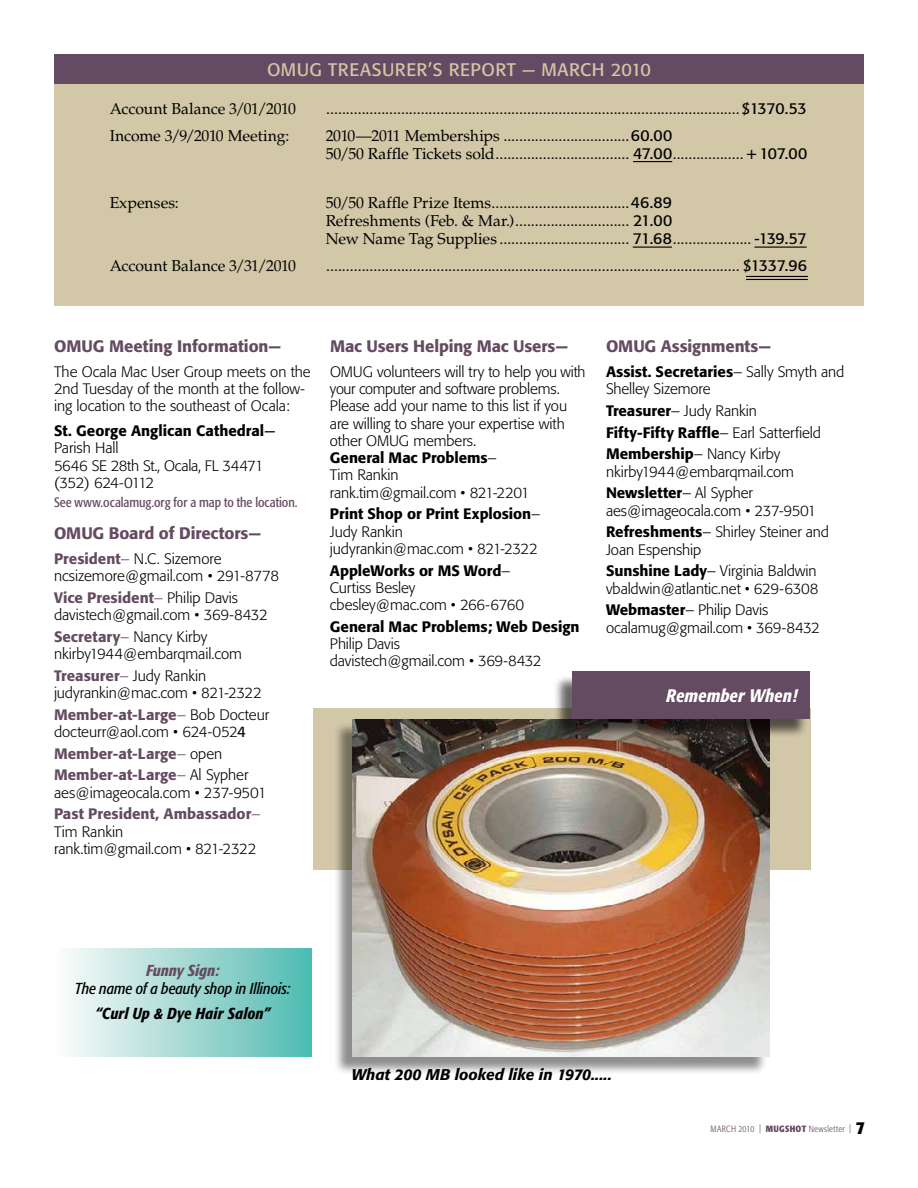
<style>
.page{position:relative;width:918px;height:1188px;background:#fff}
.page>*{position:absolute;margin:0;border:0;box-sizing:border-box;transform-origin:0 0}
.t1{font:18px "Formata";letter-spacing:.025em;color:#d2c7a7}
.t2{font:italic 500 condensed 18px "Formata";letter-spacing:.01em;color:#fff}
.t3{font:500 16.5px "Formata";letter-spacing:-.005em;color:#644b61}
.t4{font:15.75px/18px "Palatino";letter-spacing:-.005em;color:#000}
.t5{font:italic condensed 15.75px "Formata";letter-spacing:-.005em;color:#000}
.t6{font:italic 500 condensed 15.75px "Formata";letter-spacing:.015em;color:#000}
.t7{font:italic 500 condensed 15.75px "Formata";color:#644b61}
.t8{font:italic 500 15.3px "Formata";color:#000}
.t9{font:300 15px/17.2px "Formata";letter-spacing:-.005em;color:#000}
.t10{font:500 15px/21.8px "Formata";color:#644b61}
.t11{font:500 15px "Formata";letter-spacing:-.005em;color:#000}
.t12{font:condensed 13.5px "Formata";color:#644b61}
.t13{font:300 condensed 9px "Formata";letter-spacing:.035em;color:#644b61}
.s1{font-family:"Formata"}
.s2{font-weight:500}
.s3{font-weight:400}
.s4{font-weight:500;color:#644b61}
.s5{color:#644b61}
.s6{font-weight:300}
.s7{font-weight:300;color:#000}
.s8{font-weight:700}
.s9{font-weight:700;font-size:18px;color:#000}
</style>
<div class="page">
<div style="left:313px;top:709px;width:498px;height:161px;background:#d2c7a7"></div>
<div style="left:54px;top:84px;width:810px;height:222px;background:#d2c7a7"></div>
<hr style="left:633px;top:161px;width:39px;height:1px;background:#000">
<hr style="left:633px;top:247px;width:39px;height:1px;background:#000">
<hr style="left:754px;top:247px;width:53px;height:1px;background:#000">
<hr style="left:746px;top:276px;width:62px;height:1px;background:#000">
<div style="left:54px;top:54px;width:810px;height:30px;background:#644b61"></div>
<hr style="left:746px;top:279px;width:62px;height:1px;background:#000">
<div style="left:334px;top:722px;width:434px;height:353px;background:#000;opacity:.45"></div>
<img style="left:352px;top:719px;width:418px;height:337px">
<div style="left:554px;top:674px;width:254px;height:64px;background:#000;opacity:.6"></div>
<div style="left:572px;top:672px;width:238px;height:47px;background:#644b61"></div>
<div style="left:54px;top:949px;width:258px;height:107px;background:linear-gradient(to right,#fffcfb,#50bbb2)"></div>
<p class="t1" style="left:267px;top:59px;width:385px">OMUG TREASURER’S REPORT — MARCH 2010</p>
<p class="t4" style="left:110px;top:100px;width:188px">Account Balance 3/01/2010</p>
<p class="t4" style="left:326px;top:100px;width:482px">......................................................................................................... <span class="s1">$1370.53</span></p>
<p class="t4" style="left:110px;top:127px;width:181px">Income 3/9/2010 Meeting:</p>
<p class="t4" style="left:326px;top:127px;width:483px">2010—2011 Memberships ................................<span class="s1">60.00<br></span>50/50 Raffle Tickets sold.................................. <span class="s1">47.00</span>.................. <span class="s1">+107.00</span></p>
<p class="t4" style="left:110px;top:194px;width:70px">Expenses:</p>
<p class="t4" style="left:326px;top:194px;width:482px">50/50 Raffle Prize Items...................................<span class="s1">46.89<br></span>Refreshments (Feb. &amp; Mar.)............................. <span class="s1">21.00<br></span>New Name Tag Supplies ................................. <span class="s1">71.68</span>.................... <span class="s1">-139.57</span></p>
<p class="t4" style="left:110px;top:257px;width:188px">Account Balance 3/31/2010</p>
<p class="t4" style="left:326px;top:257px;width:482px">......................................................................................................... <span class="s1">$1337.96</span></p>
<p class="t3" style="left:54px;top:336px;width:229px">OMUG Meeting Information—</p>
<p class="t9" style="left:54px;top:363px;width:258px">The Ocala Mac User Group meets on the<br>2nd Tuesday of the month at the follow&shy;ing location to the southeast of Ocala:</p>
<p class="t9" style="left:54px;top:422px;width:223px"><span class="s2">St. George Anglican Cathedral</span><span class="s3">—<br></span>Parish Hall<br>5646 SE 28th St., Ocala, FL 34471 (352) 624-0112</p>
<p class="t12" style="left:54px;top:495px;width:245px">See www.ocalamug.org for a map to the location.</p>
<p class="t3" style="left:54px;top:523px;width:209px">OMUG Board of Directors—</p>
<p class="t9" style="left:54px;top:550px;width:227px"><span class="s4">President</span><span class="s5">–</span> N.C. Sizemore ncsizemore@gmail.com • 291-8778</p>
<p class="t9" style="left:54px;top:589px;width:215px"><span class="s4">Vice President</span><span class="s5">–</span> Philip Davis davistech@gmail.com • 369-8432</p>
<p class="t9" style="left:54px;top:628px;width:190px"><span class="s4">Secretary</span><span class="s5">–</span> Nancy Kirby nkirby1944@embarqmail.com</p>
<p class="t9" style="left:54px;top:667px;width:209px"><span class="s4">Treasurer</span><span class="s5">–</span> Judy Rankin judyrankin@mac.com • 821-2322</p>
<p class="t9" style="left:54px;top:706px;width:217px"><span class="s4">Member-at-Large</span><span class="s5">–</span> Bob Docteur docteurr@aol.com • 624-052<span class="s3">4</span></p>
<p class="t10" style="left:54px;top:742px;width:196px">Member-at-Large<span class="s6">–</span> <span class="s7">open<br></span>Member-at-Large<span class="s6">–</span> <span class="s7">Al Sypher</span></p>
<p class="t9" style="left:54px;top:782px;width:214px;line-height:21.8px">aes@imageocala.com • 237-9501<br><span class="s4">Past President, Ambassador</span><span class="s5">–</span></p>
<p class="t9" style="left:54px;top:823px;width:204px">Tim Rankin<br>rank.tim@gmail.com • 821-2322</p>
<p class="t3" style="left:330px;top:336px;width:240px">Mac Users Helping Mac Users—</p>
<p class="t9" style="left:330px;top:363px;width:257px">OMUG volunteers will try to help you with your computer and software problems.<br>Please add your name to this list if you are willing to share your expertise with other OMUG members.<br><span class="s2">General Mac Problems</span>–<br>Tim Rankin<br>rank.tim@gmail.com • 821-2201</p>
<p class="t9" style="left:330px;top:506px;width:212px"><span class="s2">Print Shop or Print Explosion</span>–<br>Judy Rankin judyrankin@mac.com • 821-2322</p>
<p class="t9" style="left:330px;top:562px;width:196px"><span class="s2">AppleWorks or MS Word</span>–<br>Curtiss Besley cbesley@mac.com • 266-6760</p>
<p class="t11" style="left:330px;top:617px;width:251px">General Mac Problems; Web Design</p>
<p class="t9" style="left:330px;top:635px;width:213px">Philip Davis<br>davistech@gmail.com • 369-8432</p>
<p class="t3" style="left:606px;top:336px;width:167px">OMUG Assignments—</p>
<p class="t9" style="left:606px;top:363px;width:240px"><span class="s2">Assist. Secretaries</span>– Sally Smyth and<br>Shelley Sizemore</p>
<p class="t9" style="left:606px;top:400px;width:217px;line-height:21.8px"><span class="s2">Treasurer</span>– Judy Rankin<br><span class="s2">Fifty-Fifty Raffle</span>– Earl Satterfield<br><span class="s2">Membership</span>– Nancy Kirby</p>
<p class="t9" style="left:606px;top:461px;width:190px;line-height:21.8px">nkirby1944@embarqmail.com<br><span class="s2">Newsletter</span>– Al Sypher</p>
<p class="t9" style="left:606px;top:500px;width:225px;line-height:21.8px">aes@imageocala.com • 237-9501<br><span class="s2">Refreshments</span>– Shirley Steiner and</p>
<p class="t9" style="left:606px;top:539px;width:212px;line-height:21.8px">Joan Espenship<br><span class="s2">Sunshine Lady</span>– Virginia Baldwin</p>
<p class="t9" style="left:606px;top:578px;width:214px;line-height:21.8px">vbaldwin@atlantic.net • 629-6308<br><span class="s2">Webmaster</span>– Philip Davis</p>
<p class="t9" style="left:606px;top:619px;width:215px">ocalamug@gmail.com • 369-8432</p>
<p class="t2" style="left:666px;top:685px;width:132px">Remember When!</p>
<p class="t7" style="left:146px;top:961px;width:75px">Funny Sign:</p>
<p class="t5" style="left:75px;top:979px;width:217px">The name of a beauty shop in Illinois:</p>
<p class="t6" style="left:95px;top:1004px;width:177px">“Curl Up &amp; Dye Hair Salon”</p>
<p class="t8" style="left:351px;top:1065px;width:262px">What 200 MB looked like in 1970.....</p>
<p class="t13" style="left:710px;top:1124px;width:156px">MARCH 2010 | <span class="s8">MUGSHOT</span> Newsletter | <span class="s9">7</span></p>
</div>
